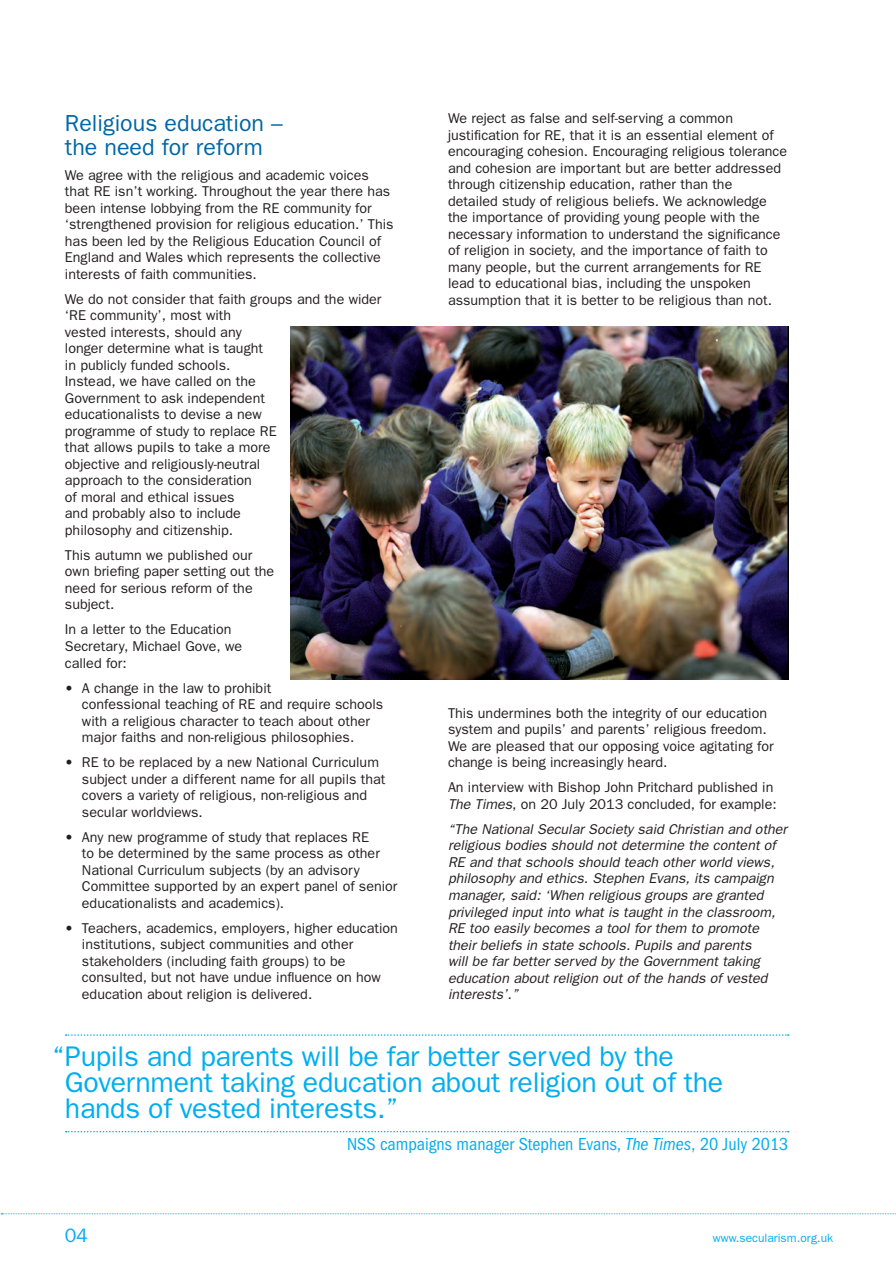
<style>
.page{position:relative;width:896px;height:1266px;background:#fff}
.page>*{position:absolute;margin:0;border:0;box-sizing:border-box;transform-origin:0 0}
.t1{font:28.5px/26.2px "Franklin Gothic";letter-spacing:-.01em;color:#00aeef}
.t2{font:23.25px/24px "Franklin Gothic";color:#0067a5}
.t3{font:19.5px "Franklin Gothic";color:#00aeef}
.t4{font:condensed 18px "Franklin Gothic";color:#00aeef}
.t5{font:14.25px/16.5px "Franklin Gothic";color:#231f20}
.t6{font:italic 14.25px/16.5px "Franklin Gothic";color:#231f20}
.t7{font:12px "Franklin Gothic";color:#00aeef}
.s1{font-style:italic}
</style>
<div class="page">
<svg style="left:0;top:1213px;width:896px;height:1px"></svg>
<svg style="left:66px;top:1034px;width:722px;height:1px"></svg>
<svg style="left:66px;top:1130px;width:722px;height:2px"></svg>
<img style="left:290px;top:326px;width:498px;height:352px">
<h2 class="t2" style="left:65px;top:110px;width:219px">Religious education – the need for reform</h2>
<p class="t5" style="left:65px;top:166px;width:330px">We agree with the religious and academic voices that RE isn’t working. Throughout the year there has been intense lobbying from the RE community for ‘strengthened provision for religious education.’ This has been led by the Religious Education Council of England and Wales which represents the collective interests of faith communities.</p>
<p class="t5" style="left:65px;top:290px;width:318px">We do not consider that faith groups and the wider ‘RE community’, most with<br>vested interests, should any<br>longer determine what is taught<br>in publicly funded schools.<br>Instead, we have called on the<br>Government to ask independent<br>educationalists to devise a new<br>programme of study to replace RE<br>that allows pupils to take a more<br>objective and religiously-neutral<br>approach to the consideration<br>of moral and ethical issues<br>and probably also to include<br>philosophy and citizenship.</p>
<p class="t5" style="left:65px;top:546px;width:211px">This autumn we published our own briefing paper setting out the need for serious reform of the subject.</p>
<p class="t5" style="left:65px;top:621px;width:179px">In a letter to the Education<br>Secretary, Michael Gove, we called for:</p>
<p class="t5" style="left:82px;top:679px;width:303px;text-indent:-17px">• A change in the law to prohibit<br>confessional teaching of RE and require schools with a religious character to teach about other major faiths and non-religious philosophies.</p>
<p class="t5" style="left:82px;top:753px;width:305px;text-indent:-17px">• RE to be replaced by a new National Curriculum subject under a different name for all pupils that covers a variety of religious, non-religious and secular worldviews.</p>
<p class="t5" style="left:82px;top:828px;width:317px;text-indent:-17px">• Any new programme of study that replaces RE<br>to be determined by the same process as other National Curriculum subjects (by an advisory Committee supported by an expert panel of senior educationalists and academics).</p>
<p class="t5" style="left:82px;top:919px;width:317px;text-indent:-17px">• Teachers, academics, employers, higher education institutions, subject communities and other stakeholders (including faith groups) to be consulted, but not have undue influence on how education about religion is delivered.</p>
<p class="t5" style="left:448px;top:110px;width:340px">We reject as false and self-serving a common justification for RE, that it is an essential element of encouraging cohesion. Encouraging religious tolerance and cohesion are important but are better addressed through citizenship education, rather than the<br>detailed study of religious beliefs. We acknowledge the importance of providing young people with the necessary information to understand the significance of religion in society, and the importance of faith to many people, but the current arrangements for RE lead to educational bias, including the unspoken assumption that it is better to be religious than not.</p>
<p class="t5" style="left:448px;top:704px;width:327px">This undermines both the integrity of our education system and pupils’ and parents’ religious freedom.<br>We are pleased that our opposing voice agitating for change is being increasingly heard.</p>
<p class="t5" style="left:448px;top:778px;width:330px">An interview with Bishop John Pritchard published in<br><span class="s1">The Times</span>, on 20 July 2013 concluded, for example:</p>
<p class="t6" style="left:448px;top:820px;width:340px">“The National Secular Society said Christian and other religious bodies should not determine the content of RE and that schools should teach other world views, philosophy and ethics. Stephen Evans, its campaign manager, said: ‘When religious groups are granted privileged input into what is taught in the classroom, RE too easily becomes a tool for them to promote their beliefs in state schools. Pupils and parents<br>will be far better served by the Government taking education about religion out of the hands of vested interests’.”</p>
<h1 class="t1" style="left:65px;top:1041px;width:659px;text-indent:-13px">“Pupils and parents will be far better served by the<br>Government taking education about religion out of the hands of vested interests.”</h1>
<p class="t4" style="left:347px;top:1133px;width:442px">NSS campaigns manager Stephen Evans, <span class="s1">The Times</span>, 20 July 2013</p>
<h3 class="t3" style="left:65px;top:1223px;width:24px">04</h3>
<p class="t7" style="left:712px;top:1230px;width:122px">www.secularism.org.uk</p>
</div>
